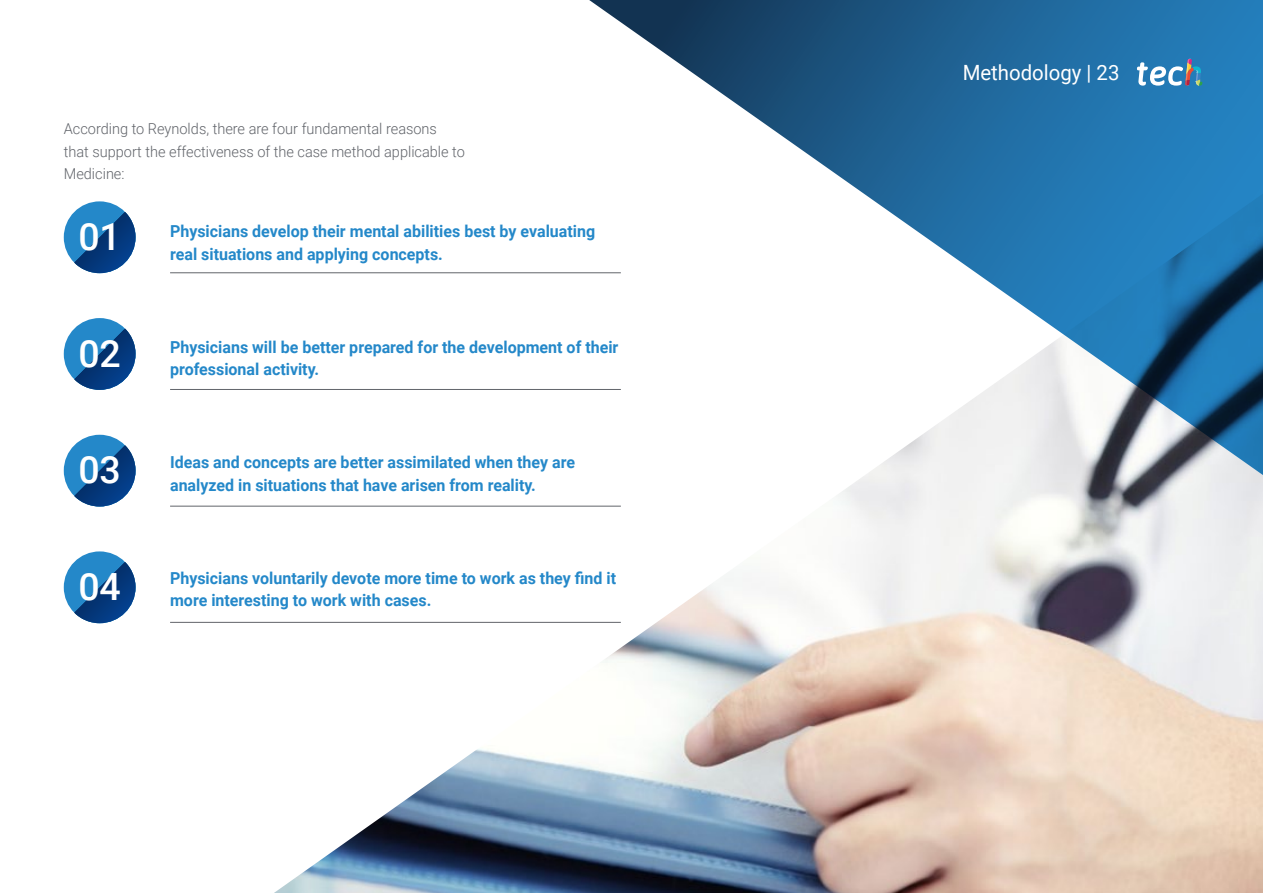
<style>
.page{position:relative;width:1263px;height:893px;background:#fff}
.page>*{position:absolute;margin:0;border:0;box-sizing:border-box;transform-origin:0 0}
.t1{font:500 37.5px "Roboto";color:#fff}
.t2{font:21px "Roboto";color:#fff}
.t3{font:700 16.5px/22.5px "Roboto";color:#2488c9}
.t4{font:300 15px/22.5px "Roboto";color:#61646a}
</style>
<div class="page">
<img style="left:272px;top:273px;width:991px;height:620px">
<svg style="left:559px;top:0;width:704px;height:490px"></svg>
<hr style="left:170px;top:272px;width:451px;height:1px;background:#61646a">
<hr style="left:170px;top:389px;width:451px;height:1px;background:#61646a">
<hr style="left:170px;top:506px;width:451px;height:1px;background:#61646a">
<hr style="left:170px;top:622px;width:451px;height:1px;background:#61646a">
<div style="left:64px;top:201px;width:72px;height:72px;background:#2488c9;border-radius:50%"></div>
<svg style="left:74px;top:212px;width:62px;height:61px"></svg>
<div style="left:64px;top:318px;width:72px;height:72px;background:#2488c9;border-radius:50%"></div>
<svg style="left:74px;top:329px;width:62px;height:61px"></svg>
<div style="left:64px;top:435px;width:72px;height:71px;background:#2488c9;border-radius:50%"></div>
<svg style="left:74px;top:445px;width:62px;height:61px"></svg>
<div style="left:64px;top:551px;width:72px;height:72px;background:#2488c9;border-radius:50%"></div>
<svg style="left:74px;top:562px;width:62px;height:61px"></svg>
<svg style="left:1137px;top:59px;width:65px;height:27px"></svg>
<p class="t4" style="left:64px;top:117px;width:403px">According to Reynolds, there are four fundamental reasons that support the effectiveness of the case method applicable to<br>Medicine:</p>
<h1 class="t1" style="left:78px;top:210px;width:44px">01</h1>
<p class="t3" style="left:170px;top:219px;width:427px">Physicians develop their mental abilities best by evaluating real situations and applying concepts.</p>
<h1 class="t1" style="left:78px;top:327px;width:44px">02</h1>
<p class="t3" style="left:170px;top:335px;width:450px">Physicians will be better prepared for the development of their professional activity.</p>
<h1 class="t1" style="left:78px;top:444px;width:44px">03</h1>
<p class="t3" style="left:170px;top:450px;width:406px">Ideas and concepts are better assimilated when they are analyzed in situations that have arisen from reality.</p>
<h1 class="t1" style="left:78px;top:560px;width:44px">04</h1>
<p class="t3" style="left:170px;top:566px;width:448px">Physicians voluntarily devote more time to work as they find it more interesting to work with cases.</p>
<p class="t2" style="left:963px;top:57px;width:158px">Methodology | 23</p>
</div>
